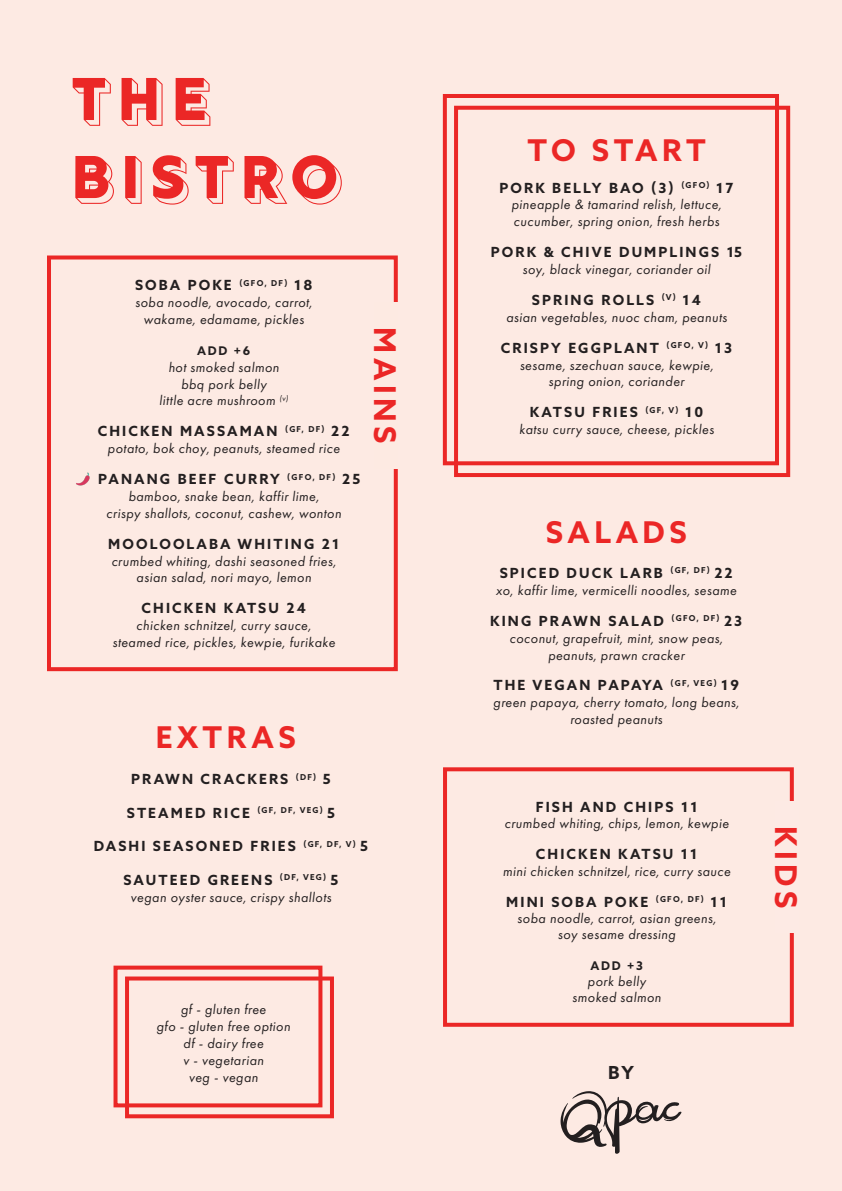
<style>
.page{position:relative;width:842px;height:1191px;background:#fdeae3}
.page>*{position:absolute;margin:0;border:0;box-sizing:border-box;transform-origin:0 0}
.t1{font:65px "Rig Bold Reverse";letter-spacing:.11em;color:#eb2726}
.Headings{font:700 30px "Azo Sans";letter-spacing:.15em;color:#eb2726}
.t2{font:700 18px "Azo Sans";color:#231f20}
.Dish_Description{font:italic 14px/16.8px "Futura PT";letter-spacing:.03em;color:#231f20;text-align:center}
.Dish_Name{font:700 14px "Azo Sans";letter-spacing:.15em;color:#231f20}
.Dish_Name-2{font:700 12px "Azo Sans";letter-spacing:.15em;color:#231f20}
</style>
<div class="page">
<div style="left:47px;top:255px;width:351px;height:416px;border:4px solid #eb2726"></div>
<div style="left:443px;top:94px;width:336px;height:371px;border:4px solid #eb2726"></div>
<div style="left:454px;top:106px;width:336px;height:371px;border:4px solid #eb2726"></div>
<div style="left:114px;top:965px;width:208px;height:142px;border:4px solid #eb2726"></div>
<div style="left:125px;top:976px;width:209px;height:142px;border:4px solid #eb2726"></div>
<div style="left:374px;top:302px;width:24px;height:167px;background:#fdeae2"></div>
<div style="left:443px;top:767px;width:351px;height:259px;border:4px solid #eb2726"></div>
<div style="left:775px;top:801px;width:24px;height:132px;background:#fdeae4"></div>
<svg style="left:560px;top:1091px;width:121px;height:62px"></svg>
<img style="left:76px;top:472px;width:14px;height:14px">
<p class="t1" style="left:72px;top:62px;width:141px">THE</p>
<p class="t1" style="left:72px;top:140px;width:271px">BISTRO</p>
<p class="Dish_Name" style="left:135px;top:276px;width:179px">SOBA POKE <sup>(GFO,</sup> <sup>DF)</sup> 18</p>
<p class="Dish_Description" style="left:135px;top:294px;width:179px">soba noodle, avocado, carrot, wakame, edamame, pickles</p>
<p class="Dish_Name-2" style="left:197px;top:343px;width:55px">ADD +6</p>
<p class="Dish_Description" style="left:159px;top:359px;width:131px">hot smoked salmon bbq pork belly<br>little acre mushroom <sup>(v)</sup></p>
<p class="Dish_Name" style="left:98px;top:422px;width:253px">CHICKEN MASSAMAN <sup>(GF,</sup> <sup>DF)</sup> 22</p>
<p class="Dish_Description" style="left:108px;top:440px;width:234px">potato, bok choy, peanuts, steamed rice</p>
<p class="Dish_Name" style="left:98px;top:470px;width:264px">PANANG BEEF CURRY <sup>(GFO,</sup> <sup>DF)</sup> 25</p>
<p class="Dish_Description" style="left:106px;top:488px;width:237px">bamboo, snake bean, kaffir lime,<br>crispy shallots, coconut, cashew, wonton</p>
<p class="Dish_Name" style="left:108px;top:534px;width:233px">MOOLOOLABA WHITING 21</p>
<p class="Dish_Description" style="left:111px;top:552px;width:226px">crumbed whiting, dashi seasoned fries, asian salad, nori mayo, lemon</p>
<p class="Dish_Name" style="left:142px;top:599px;width:166px">CHICKEN KATSU 24</p>
<p class="Dish_Description" style="left:112px;top:617px;width:224px">chicken schnitzel, curry sauce, steamed rice, pickles, kewpie, furikake</p>
<p class="Headings" style="left:405px;top:327px;width:118px;rotate:90deg">MAINS</p>
<p class="Headings" style="left:156px;top:717px;width:141px">EXTRAS</p>
<p class="Dish_Name" style="left:131px;top:770px;width:201px">PRAWN CRACKERS <sup>(DF)</sup> 5</p>
<p class="Dish_Name" style="left:127px;top:803px;width:210px">STEAMED RICE <sup>(GF,</sup> <sup>DF,</sup> <sup>VEG)</sup> 5</p>
<p class="Dish_Name" style="left:94px;top:837px;width:276px">DASHI SEASONED FRIES <sup>(GF,</sup> <sup>DF,</sup> <sup>V)</sup> 5</p>
<p class="Dish_Name" style="left:123px;top:870px;width:217px">SAUTEED GREENS <sup>(DF,</sup> <sup>VEG)</sup> 5</p>
<p class="Dish_Description" style="left:131px;top:888px;width:202px">vegan oyster sauce, crispy shallots</p>
<p class="Dish_Description" style="left:181px;top:1001px;width:87px">gf - gluten free</p>
<p class="Dish_Description" style="left:156px;top:1018px;width:135px">gfo - gluten free option</p>
<p class="Dish_Description" style="left:183px;top:1035px;width:82px">df - dairy free</p>
<p class="Dish_Description" style="left:183px;top:1051px;width:82px">v - vegetarian</p>
<p class="Dish_Description" style="left:189px;top:1068px;width:71px">veg - vegan</p>
<p class="Headings" style="left:527px;top:130px;width:180px">TO START</p>
<p class="Dish_Name" style="left:499px;top:178px;width:236px">PORK BELLY BAO (3) <sup>(GFO)</sup> 17</p>
<p class="Dish_Description" style="left:511px;top:196px;width:212px">pineapple &amp; tamarind relish, lettuce,</p>
<p class="Dish_Description" style="left:514px;top:213px;width:207px">cucumber, spring onion, fresh herbs</p>
<p class="Dish_Name" style="left:491px;top:243px;width:253px">PORK &amp; CHIVE DUMPLINGS 15</p>
<p class="Dish_Description" style="left:522px;top:261px;width:190px">soy, black vinegar, coriander oil</p>
<p class="Dish_Name" style="left:532px;top:291px;width:171px">SPRING ROLLS <sup>(V)</sup> 14</p>
<p class="Dish_Description" style="left:506px;top:309px;width:223px">asian vegetables, nuoc cham, peanuts</p>
<p class="Dish_Name" style="left:501px;top:338px;width:233px">CRISPY EGGPLANT <sup>(GFO,</sup> <sup>V)</sup> 13</p>
<p class="Dish_Description" style="left:520px;top:356px;width:195px">sesame, szechuan sauce, kewpie,</p>
<p class="Dish_Description" style="left:549px;top:373px;width:137px">spring onion, coriander</p>
<p class="Dish_Name" style="left:530px;top:403px;width:175px">KATSU FRIES <sup>(GF,</sup> <sup>V)</sup> 10</p>
<p class="Dish_Description" style="left:519px;top:421px;width:196px">katsu curry sauce, cheese, pickles</p>
<p class="Headings" style="left:546px;top:512px;width:142px">SALADS</p>
<p class="Dish_Name" style="left:500px;top:564px;width:235px">SPICED DUCK LARB <sup>(GF,</sup> <sup>DF)</sup> 22</p>
<p class="Dish_Description" style="left:496px;top:582px;width:242px">xo, kaffir lime, vermicelli noodles, sesame</p>
<p class="Dish_Name" style="left:490px;top:611px;width:254px">KING PRAWN SALAD <sup>(GFO,</sup> <sup>DF)</sup> 23</p>
<p class="Dish_Description" style="left:509px;top:629px;width:215px">coconut, grapefruit, mint, snow peas, peanuts, prawn cracker</p>
<p class="Dish_Name" style="left:493px;top:676px;width:247px">THE VEGAN PAPAYA <sup>(GF,</sup> <sup>VEG)</sup> 19</p>
<p class="Dish_Description" style="left:493px;top:694px;width:247px">green papaya, cherry tomato, long beans, roasted peanuts</p>
<p class="Dish_Name" style="left:536px;top:798px;width:163px">FISH AND CHIPS 11</p>
<p class="Dish_Description" style="left:504px;top:815px;width:226px">crumbed whiting, chips, lemon, kewpie</p>
<p class="Dish_Name" style="left:536px;top:845px;width:163px">CHICKEN KATSU 11</p>
<p class="Dish_Description" style="left:503px;top:863px;width:229px">mini chicken schnitzel, rice, curry sauce</p>
<p class="Dish_Name" style="left:506px;top:892px;width:222px">MINI SOBA POKE <sup>(GFO,</sup> <sup>DF)</sup> 11</p>
<p class="Dish_Description" style="left:517px;top:910px;width:200px">soba noodle, carrot, asian greens,</p>
<p class="Dish_Description" style="left:558px;top:926px;width:119px">soy sesame dressing</p>
<p class="Dish_Name-2" style="left:590px;top:957px;width:54px">ADD +3</p>
<p class="Dish_Description" style="left:587px;top:973px;width:60px">pork belly</p>
<p class="Dish_Description" style="left:572px;top:989px;width:90px">smoked salmon</p>
<p class="t2" style="left:608px;top:1060px;width:27px">BY</p>
<p class="Headings" style="left:806px;top:826px;width:84px;rotate:90deg">KIDS</p>
</div>
